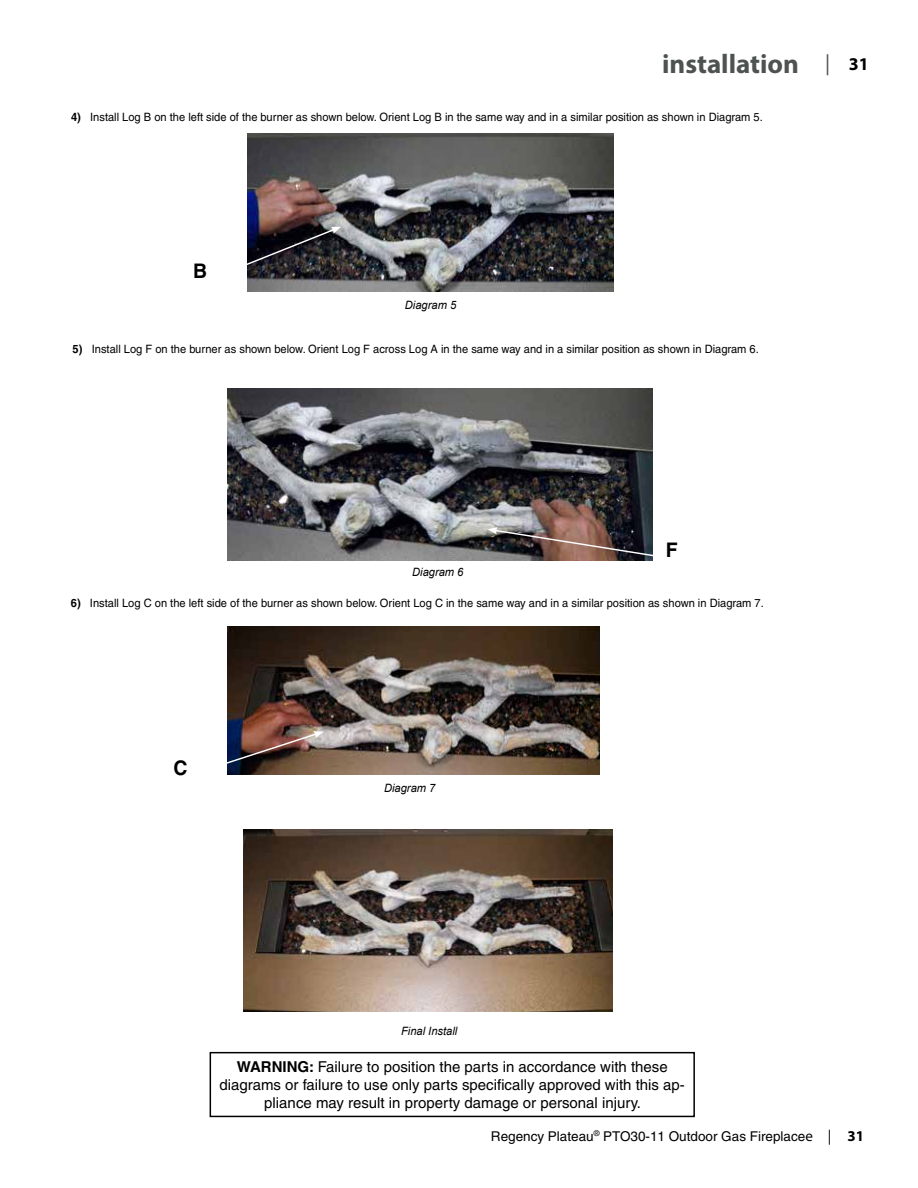
<style>
.page{position:relative;width:918px;height:1188px;background:#fff}
.page>*{position:absolute;margin:0;border:0;box-sizing:border-box;transform-origin:0 0}
.t1{font:700 27px "Myriad Pro";color:#4d5350}
.t2{font:700 20.1px "Helvetica";color:#000}
.t3{font:15px/18px "Helvetica";color:#000;text-align:center}
.t4{font:13.5px "Helvetica";color:#000}
.t5{font:11.55px "Helvetica";color:#000}
.t6{font:italic 11.55px "Arial";color:#000}
.t7{font:11.55px "Arial";color:#000}
.s1{font-weight:400;font-size:21px}
.s2{font-size:18px;color:#000}
.s3{font-weight:700}
.s4{font-family:"Myriad Pro";font-size:15px}
.s5{font-family:"Myriad Pro";font-weight:700;font-size:15px}
</style>
<div class="page">
<img style="left:227px;top:388px;width:425px;height:173px">
<img style="left:488px;top:527px;width:165px;height:31px">
<img style="left:227px;top:626px;width:372px;height:148px">
<img style="left:227px;top:731px;width:97px;height:41px">
<img style="left:243px;top:830px;width:370px;height:181px">
<img style="left:247px;top:134px;width:367px;height:158px">
<svg style="left:247px;top:227px;width:94px;height:51px;background:#26242b"></svg>
<div style="left:210px;top:1052px;width:485px;height:65px;border:2px solid #000"></div>
<h1 class="t1" style="left:662px;top:46px;width:208px">installation <span class="s1">|</span> <span class="s2">31</span></h1>
<p class="t5" style="left:71px;top:110px;width:693px"><span class="s3">4)</span> Install Log B on the left side of the burner as shown below. Orient Log B in the same way and in a similar position as shown in Diagram 5.</p>
<h2 class="t2" style="left:193px;top:258px;width:16px">B</h2>
<p class="t6" style="left:405px;top:297px;width:53px">Diagram 5</p>
<p class="t5" style="left:73px;top:342px;width:688px"><span class="s3">5)</span> Install Log F on the burner as shown below. Orient Log F across Log A in the same way and in a similar position as shown in Diagram 6.</p>
<p class="t6" style="left:412px;top:564px;width:53px">Diagram 6</p>
<h2 class="t2" style="left:666px;top:538px;width:13px">F</h2>
<p class="t5" style="left:71px;top:596px;width:694px"><span class="s3">6)</span> Install Log C on the left side of the burner as shown below. Orient Log C in the same way and in a similar position as shown in Diagram 7.</p>
<h2 class="t2" style="left:174px;top:756px;width:16px">C</h2>
<p class="t6" style="left:384px;top:780px;width:53px">Diagram 7</p>
<p class="t6" style="left:401px;top:1023px;width:58px">Final Install</p>
<p class="t3" style="left:220px;top:1057px;width:467px"><span class="s3">WARNING:</span> Failure to position the parts in accordance with these diagrams or failure to use only parts specifically approved with this ap&shy;pliance may result in property damage or personal injury.</p>
<p class="t7" style="left:417px;top:1094px;width:8px">2</p>
<p class="t4" style="left:491px;top:1128px;width:375px">Regency Plateau<sup>®</sup> PTO30-11 Outdoor Gas Fireplace<span class="s4">e |</span> <span class="s5">31</span></p>
</div>
